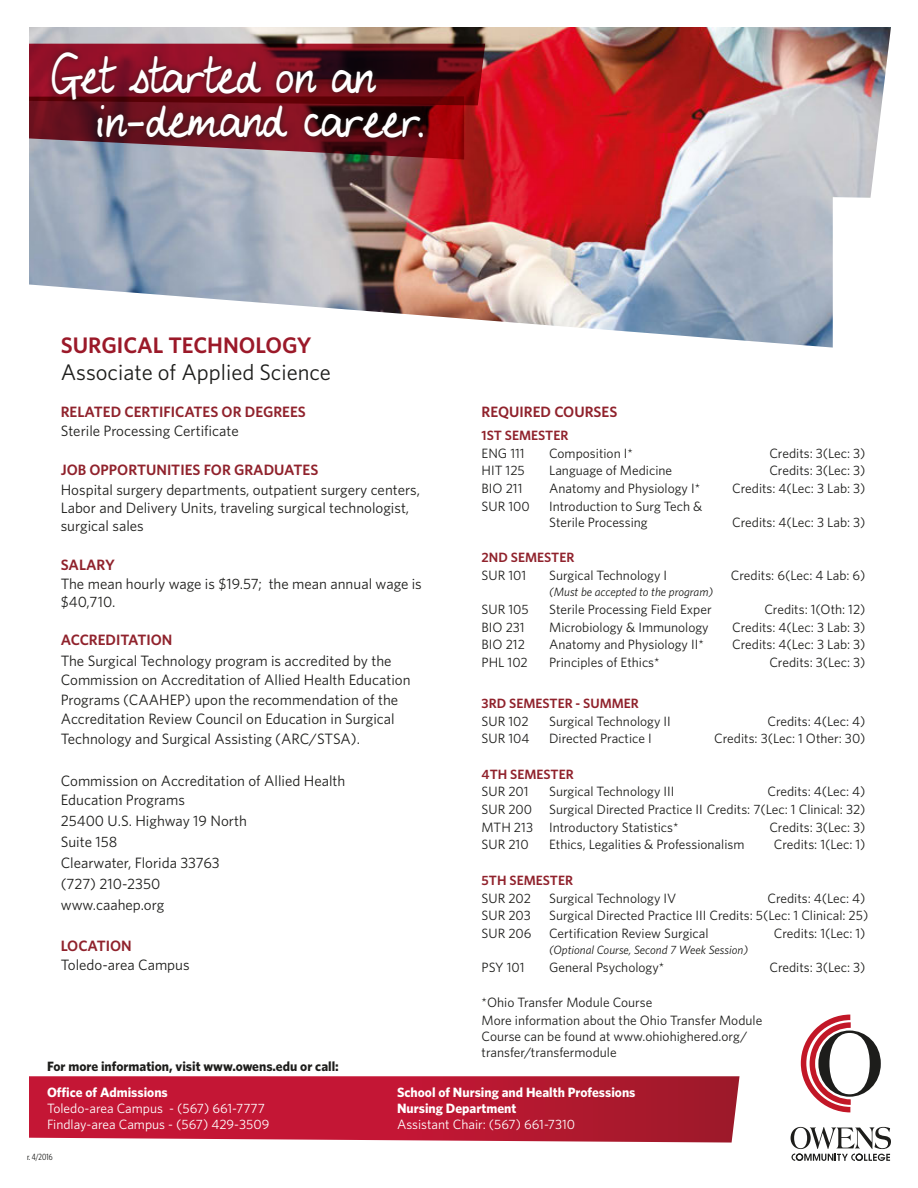
<style>
.page{position:relative;width:918px;height:1188px;background:#fff}
.page>*{position:absolute;margin:0;border:0;box-sizing:border-box;transform-origin:0 0}
.t1{font:45.3px/44px "My Lucky Penny";color:#fff}
.t2{font:22.5px "Whitney";color:#1d1d1b}
.t3{font:600 22.5px "Whitney";color:#9b1929}
.t4{font:15px/19.5px "Whitney";color:#1d1d1b}
.t5{font:600 15px "Whitney";color:#90222c}
.t6{font:13.5px/17.7px "Whitney";color:#1d1d1b}
.t7{font:13.5px/16.2px "Whitney";color:#fff}
.t8{font:700 13.5px/16.2px "Whitney";color:#fff}
.t9{font:600 13.5px "Whitney";color:#90222c}
.t10{font:700 13.5px "Whitney";color:#1d1d1b}
.t11{font:italic 12px "Whitney";color:#1d1d1b}
.t12{font:9px "Whitney Condensed";color:#1d1d1b}
</style>
<div class="page">
<svg style="left:29px;top:1076px;width:711px;height:67px;background:#be233c"></svg>
<img style="left:29px;top:27px;width:862px;height:321px">
<svg style="left:29px;top:44px;width:456px;height:116px;background:#893a44"></svg>
<div style="left:46px;top:46px;width:383px;height:99px;background:#1d1d1b;opacity:.75"></div>
<svg style="left:801px;top:1015px;width:80px;height:97px"></svg>
<svg style="left:791px;top:1127px;width:100px;height:34px"></svg>
<h1 class="t1" style="left:97px;top:54px;width:330px;text-indent:-45px">Get started on an in-demand career.</h1>
<h2 class="t3" style="left:61px;top:330px;width:252px">SURGICAL TECHNOLOGY</h2>
<h2 class="t2" style="left:61px;top:357px;width:272px">Associate of Applied Science</h2>
<p class="t5" style="left:61px;top:402px;width:247px">RELATED CERTIFICATES OR DEGREES</p>
<p class="t4" style="left:61px;top:421px;width:180px">Sterile Processing Certificate</p>
<p class="t5" style="left:61px;top:460px;width:259px">JOB OPPORTUNITIES FOR GRADUATES</p>
<p class="t4" style="left:61px;top:480px;width:361px;line-height:18px">Hospital surgery departments, outpatient surgery centers,<br>Labor and Delivery Units, traveling surgical technologist, surgical sales</p>
<p class="t5" style="left:61px;top:555px;width:56px">SALARY</p>
<p class="t4" style="left:61px;top:575px;width:363px;line-height:18px">The mean hourly wage is $19.57; the mean annual wage is $40,710.</p>
<p class="t5" style="left:61px;top:630px;width:113px">ACCREDITATION</p>
<p class="t4" style="left:61px;top:651px;width:351px">The Surgical Technology program is accredited by the Commission on Accreditation of Allied Health Education Programs (CAAHEP) upon the recommendation of the Accreditation Review Council on Education in Surgical Technology and Surgical Assisting (ARC/STSA).</p>
<p class="t4" style="left:61px;top:771px;width:286px">Commission on Accreditation of Allied Health<br>Education Programs</p>
<p class="t4" style="left:61px;top:810px;width:188px;line-height:21px">25400 U.S. Highway 19 North<br>Suite 158<br>Clearwater, Florida 33763 (727) 210-2350 www.caahep.org</p>
<p class="t5" style="left:61px;top:936px;width:73px">LOCATION</p>
<p class="t4" style="left:61px;top:955px;width:130px">Toledo-area Campus</p>
<p class="t10" style="left:47px;top:1058px;width:293px">For more information, visit www.owens.edu or call:</p>
<p class="t5" style="left:482px;top:402px;width:137px">REQUIRED COURSES</p>
<p class="t9" style="left:482px;top:426px;width:88px">1ST SEMESTER</p>
<p class="t6" style="left:482px;top:444px;width:45px">ENG 111</p>
<p class="t6" style="left:549px;top:444px;width:85px">Composition I*</p>
<p class="t6" style="left:769px;top:444px;width:98px">Credits: 3(Lec: 3)</p>
<p class="t6" style="left:482px;top:461px;width:45px">HIT 125</p>
<p class="t6" style="left:549px;top:461px;width:125px">Language of Medicine</p>
<p class="t6" style="left:769px;top:461px;width:98px">Credits: 3(Lec: 3)</p>
<p class="t6" style="left:482px;top:479px;width:42px">BIO 211</p>
<p class="t6" style="left:549px;top:479px;width:153px">Anatomy and Physiology I*</p>
<p class="t6" style="left:732px;top:479px;width:135px">Credits: 4(Lec: 3 Lab: 3)</p>
<p class="t6" style="left:482px;top:497px;width:50px">SUR 100</p>
<p class="t6" style="left:549px;top:498px;width:155px;line-height:16.2px">Introduction to Surg Tech &amp;<br>Sterile Processing</p>
<p class="t6" style="left:732px;top:513px;width:135px">Credits: 4(Lec: 3 Lab: 3)</p>
<p class="t9" style="left:482px;top:549px;width:94px">2ND SEMESTER</p>
<p class="t6" style="left:482px;top:566px;width:46px">SUR 101</p>
<p class="t6" style="left:549px;top:566px;width:120px">Surgical Technology I</p>
<p class="t6" style="left:731px;top:566px;width:136px">Credits: 6(Lec: 4 Lab: 6)</p>
<p class="t11" style="left:549px;top:584px;width:166px">(Must be accepted to the program)</p>
<p class="t6" style="left:482px;top:600px;width:49px">SUR 105</p>
<p class="t6" style="left:549px;top:600px;width:164px">Sterile Processing Field Exper</p>
<p class="t6" style="left:764px;top:600px;width:103px">Credits: 1(Oth: 12)</p>
<p class="t6" style="left:482px;top:618px;width:45px">BIO 231</p>
<p class="t6" style="left:549px;top:618px;width:161px">Microbiology &amp; Immunology</p>
<p class="t6" style="left:732px;top:618px;width:135px">Credits: 4(Lec: 3 Lab: 3)</p>
<p class="t6" style="left:482px;top:635px;width:45px">BIO 212</p>
<p class="t6" style="left:549px;top:635px;width:156px">Anatomy and Physiology II*</p>
<p class="t6" style="left:732px;top:635px;width:135px">Credits: 4(Lec: 3 Lab: 3)</p>
<p class="t6" style="left:482px;top:653px;width:48px">PHL 102</p>
<p class="t6" style="left:549px;top:653px;width:112px">Principles of Ethics*</p>
<p class="t6" style="left:769px;top:653px;width:98px">Credits: 3(Lec: 3)</p>
<p class="t9" style="left:482px;top:694px;width:159px">3RD SEMESTER - SUMMER</p>
<p class="t6" style="left:482px;top:712px;width:49px">SUR 102</p>
<p class="t6" style="left:549px;top:712px;width:123px">Surgical Technology II</p>
<p class="t6" style="left:767px;top:712px;width:100px">Credits: 4(Lec: 4)</p>
<p class="t6" style="left:482px;top:729px;width:49px">SUR 104</p>
<p class="t6" style="left:549px;top:729px;width:104px">Directed Practice I</p>
<p class="t6" style="left:714px;top:729px;width:153px">Credits: 3(Lec: 1 Other: 30)</p>
<p class="t9" style="left:482px;top:765px;width:94px">4TH SEMESTER</p>
<p class="t6" style="left:482px;top:782px;width:49px">SUR 201</p>
<p class="t6" style="left:549px;top:782px;width:127px">Surgical Technology III</p>
<p class="t6" style="left:482px;top:782px;width:386px;text-align:justify;text-indent:286px">Credits: 4(Lec: 4)<br>SUR 200 Surgical Directed Practice II Credits: 7(Lec: 1 Clinical: 32)<br>MTH 213 Introductory Statistics*</p>
<p class="t6" style="left:769px;top:818px;width:98px">Credits: 3(Lec: 3)</p>
<p class="t6" style="left:482px;top:836px;width:49px">SUR 210</p>
<p class="t6" style="left:549px;top:836px;width:197px">Ethics, Legalities &amp; Professionalism</p>
<p class="t6" style="left:774px;top:836px;width:93px">Credits: 1(Lec: 1)</p>
<p class="t9" style="left:482px;top:871px;width:93px">5TH SEMESTER</p>
<p class="t6" style="left:482px;top:889px;width:51px">SUR 202</p>
<p class="t6" style="left:549px;top:889px;width:129px">Surgical Technology IV</p>
<p class="t6" style="left:767px;top:889px;width:100px">Credits: 4(Lec: 4)</p>
<p class="t6" style="left:482px;top:906px;width:51px">SUR 203</p>
<p class="t6" style="left:549px;top:906px;width:321px">Surgical Directed Practice III Credits: 5(Lec: 1 Clinical: 25)</p>
<p class="t6" style="left:482px;top:924px;width:52px">SUR 206</p>
<p class="t6" style="left:549px;top:924px;width:161px">Certification Review Surgical</p>
<p class="t6" style="left:774px;top:924px;width:93px">Credits: 1(Lec: 1)</p>
<p class="t11" style="left:549px;top:942px;width:200px">(Optional Course, Second 7 Week Session)</p>
<p class="t6" style="left:482px;top:958px;width:45px">PSY 101</p>
<p class="t6" style="left:549px;top:958px;width:117px">General Psychology*</p>
<p class="t6" style="left:769px;top:958px;width:98px">Credits: 3(Lec: 3)</p>
<p class="t6" style="left:482px;top:993px;width:282px">*Ohio Transfer Module Course<br>More information about the Ohio Transfer Module</p>
<p class="t6" style="left:482px;top:1028px;width:267px;line-height:16.2px">Course can be found at www.ohiohighered.org/ transfer/transfermodule</p>
<p class="t8" style="left:47px;top:1084px;width:122px">Office of Admissions</p>
<p class="t7" style="left:47px;top:1100px;width:224px">Toledo-area Campus - (567) 661-7777<br>Findlay-area Campus - (567) 429-3509</p>
<p class="t12" style="left:27px;top:1151px;width:27px">r. 4/2016</p>
<p class="t8" style="left:397px;top:1084px;width:240px">School of Nursing and Health Professions<br>Nursing Department</p>
<p class="t7" style="left:397px;top:1116px;width:180px">Assistant Chair: (567) 661-7310</p>
</div>
